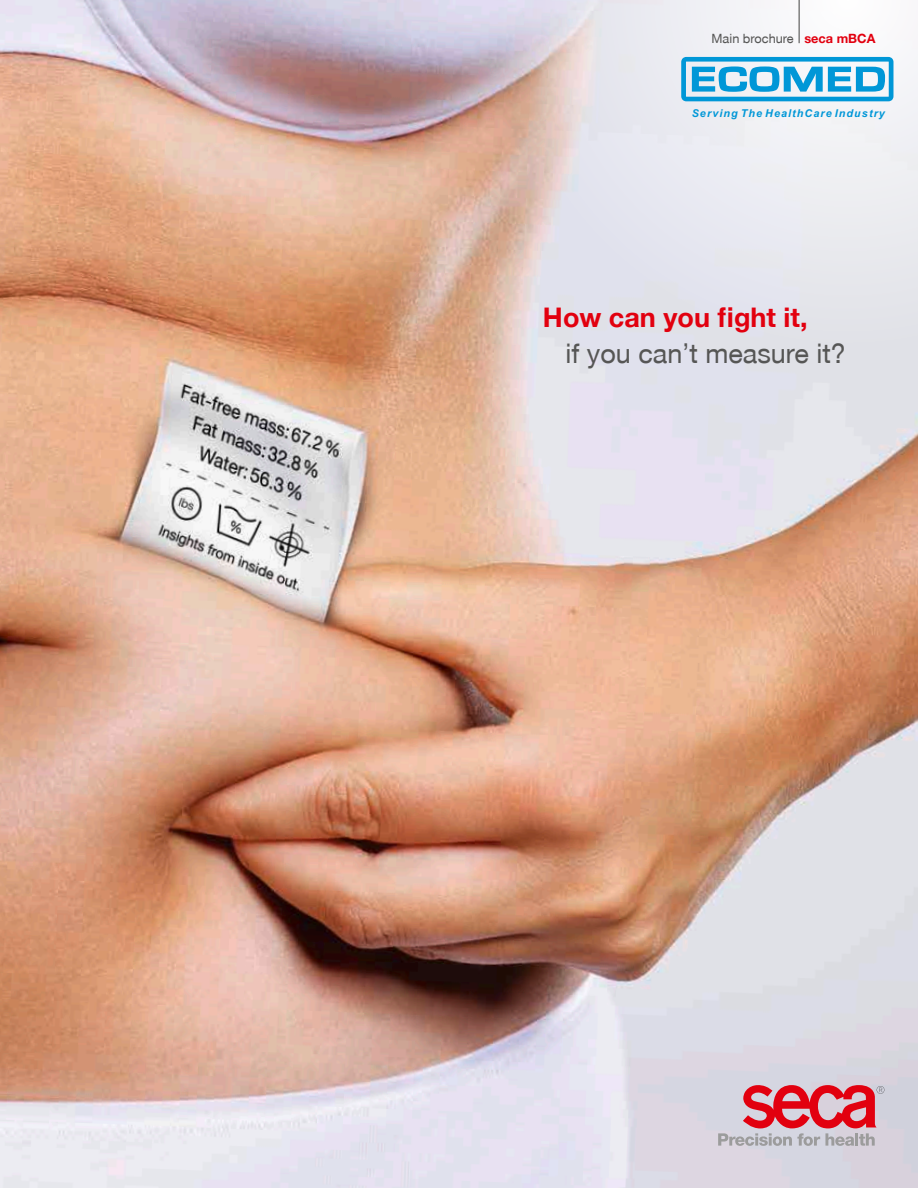
<style>
.page{position:relative;width:918px;height:1188px;background:#fff}
.page>*{position:absolute;margin:0;border:0;box-sizing:border-box;transform-origin:0 0}
.t1{font:27px/36px "secaglobal";color:#565655}
.t2{font:12.75px "secaglobal";color:#565655}
.t3{font:italic 700 10.8px "Arial";letter-spacing:.1em;color:#0097d7}
.s1{font-weight:700;color:#e2000f}
.s2{font-weight:300}
</style>
<div class="page">
<img style="left:0;top:0;width:918px;height:1188px">
<svg style="left:495px;top:0;width:423px;height:352px;fill:#e7e6ee"></svg>
<svg style="left:718px;top:1085px;width:166px;height:74px;background:#d497a2"></svg>
<hr style="left:799px;top:0;width:1px;height:43px;background:#565655">
<svg style="left:681px;top:57px;width:212px;height:44px"></svg>
<p class="t2" style="left:712px;top:31px;width:165px">Main brochure <span class="s1">seca mBCA</span></p>
<p class="t3" style="left:692px;top:109px;width:195px">Serving The HealthCare Industry</p>
<p class="t1" style="left:565px;top:299px;width:282px;text-indent:-22px"><span class="s1">How can you fight it,<br></span>if you can<span class="s2">ʼ</span>t measure it?</p>
</div>
